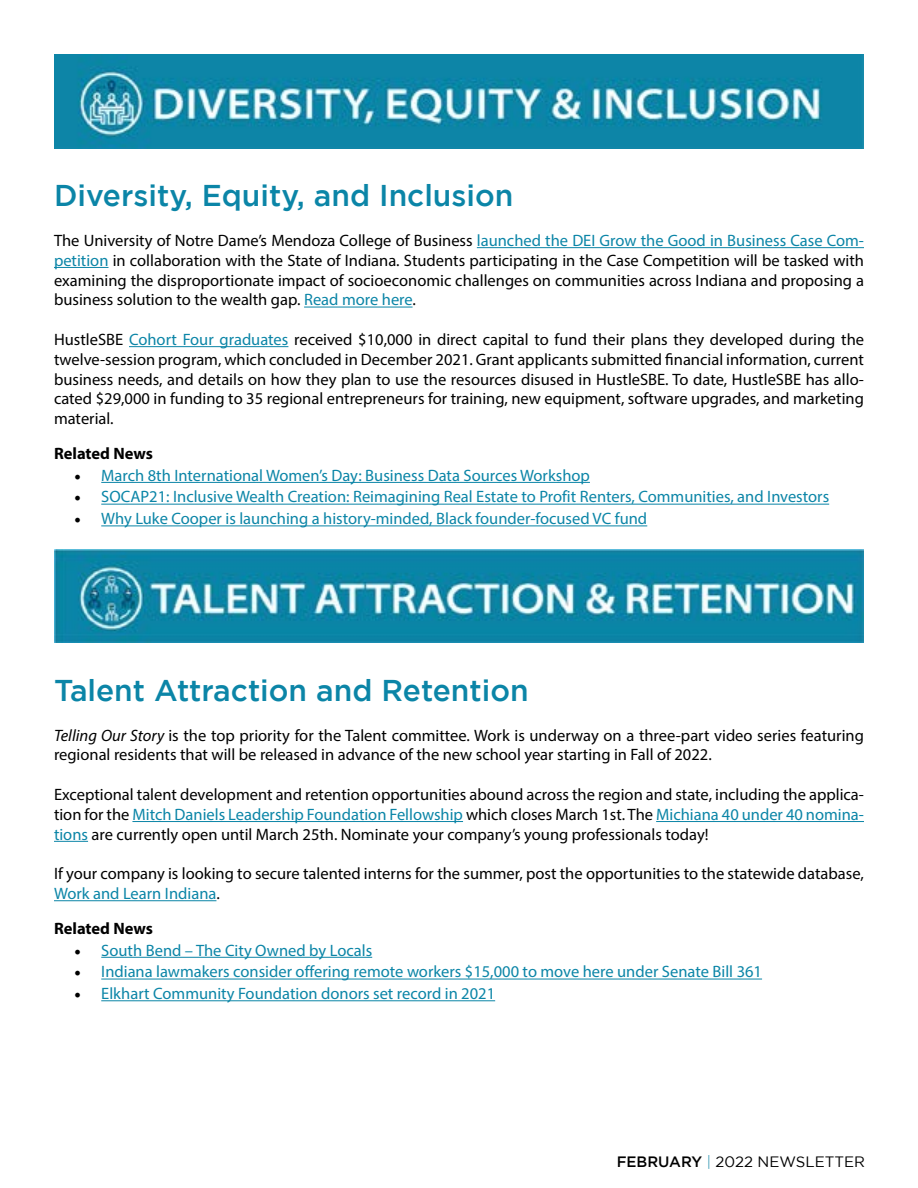
<style>
.page{position:relative;width:918px;height:1188px;background:#fff}
.page>*{position:absolute;margin:0;border:0;box-sizing:border-box;transform-origin:0 0}
.t1{font:500 30px "Gotham";color:#0b85a7}
.t2{font:16.5px/19.8px "Myriad Pro";color:#000;text-align:justify}
.t3{font:16.5px "Myriad Pro";color:#0b85a7}
.t4{font:700 16.5px "Myriad Pro";letter-spacing:-.005em;color:#000}
.t5{font:15px "Gotham";color:#000}
.s1{color:#0b85a7}
.s2{font-family:"Minion Pro";font-size:18px;color:#000}
.s3{font-style:italic}
.s4{font-weight:500}
.s5{font-weight:300;color:#1185a6}
</style>
<div class="page">
<hr style="left:477px;top:247px;width:387px;height:1px;background:#0b85a7">
<hr style="left:54px;top:267px;width:55px;height:1px;background:#0b85a7">
<hr style="left:304px;top:307px;width:109px;height:1px;background:#0b85a7">
<hr style="left:129px;top:346px;width:159px;height:1px;background:#0b85a7">
<hr style="left:101px;top:482px;width:489px;height:1px;background:#0b85a7">
<hr style="left:101px;top:504px;width:728px;height:1px;background:#0b85a7">
<hr style="left:101px;top:525px;width:546px;height:1px;background:#0b85a7">
<hr style="left:132px;top:821px;width:331px;height:1px;background:#0b85a7">
<hr style="left:656px;top:821px;width:208px;height:1px;background:#0b85a7">
<hr style="left:54px;top:841px;width:34px;height:1px;background:#0b85a7">
<hr style="left:54px;top:900px;width:162px;height:1px;background:#0b85a7">
<hr style="left:101px;top:957px;width:271px;height:1px;background:#0b85a7">
<hr style="left:101px;top:979px;width:661px;height:1px;background:#0b85a7">
<hr style="left:101px;top:1000px;width:394px;height:1px;background:#0b85a7">
<img style="left:54px;top:549px;width:810px;height:94px">
<img style="left:54px;top:54px;width:810px;height:94px">
<h1 class="t1" style="left:54px;top:179px;width:461px">Diversity, Equity, and Inclusion</h1>
<p class="t2" style="left:54px;top:230px;width:812px">The University of Notre Dame’s Mendoza College of Business <span class="s1">launched the DEI Grow the Good in Business Case Com&shy;petition</span> in collaboration with the State of Indiana. Students participating in the Case Competition will be tasked with examining the disproportionate impact of socioeconomic challenges on communities across Indiana and proposing a business solution to the wealth gap. <span class="s1">Read more here</span>.</p>
<p class="t2" style="left:54px;top:329px;width:812px">HustleSBE <span class="s1">Cohort Four graduates</span> received $10,000 in direct capital to fund their plans they developed during the twelve-session program, which concluded in December 2021. Grant applicants submitted financial information, current business needs, and details on how they plan to use the resources disused in HustleSBE. To date, HustleSBE has allo&shy;cated $29,000 in funding to 35 regional entrepreneurs for training, new equipment, software upgrades, and marketing material.</p>
<p class="t4" style="left:54px;top:443px;width:100px">Related News</p>
<p class="t3" style="left:74px;top:465px;width:517px"><span class="s2">•</span> March 8th International Women’s Day: Business Data Sources Workshop</p>
<p class="t3" style="left:74px;top:487px;width:756px"><span class="s2">•</span> SOCAP21: Inclusive Wealth Creation: Reimagining Real Estate to Profit Renters, Communities, and Investors</p>
<p class="t3" style="left:74px;top:509px;width:575px"><span class="s2">•</span> Why Luke Cooper is launching a history-minded, Black founder-focused VC fund</p>
<h1 class="t1" style="left:54px;top:673px;width:476px">Talent Attraction and Retention</h1>
<p class="t2" style="left:54px;top:725px;width:811px"><span class="s3">Telling Our Story</span> is the top priority for the Talent committee. Work is underway on a three-part video series featuring regional residents that will be released in advance of the new school year starting in Fall of 2022.</p>
<p class="t2" style="left:54px;top:784px;width:812px">Exceptional talent development and retention opportunities abound across the region and state, including the applica&shy;tion for the <span class="s1">Mitch Daniels Leadership Foundation Fellowship</span> which closes March 1st. The <span class="s1">Michiana 40 under 40 nomina&shy;tions</span> are currently open until March 25th. Nominate your company’s young professionals today!</p>
<p class="t2" style="left:54px;top:864px;width:811px">If your company is looking to secure talented interns for the summer, post the opportunities to the statewide database,<br><span class="s1">Work and Learn Indiana</span>.</p>
<p class="t4" style="left:54px;top:918px;width:100px">Related News</p>
<p class="t3" style="left:74px;top:940px;width:299px"><span class="s2">•</span> South Bend – The City Owned by Locals</p>
<p class="t3" style="left:74px;top:962px;width:689px"><span class="s2">•</span> Indiana lawmakers consider offering remote workers $15,000 to move here under Senate Bill 361</p>
<p class="t3" style="left:74px;top:983px;width:422px"><span class="s2">•</span> Elkhart Community Foundation donors set record in 2021</p>
<p class="t5" style="left:617px;top:1154px;width:250px"><span class="s4">FEBRUARY</span> <span class="s5">|</span> 2022 NEWSLETTER</p>
</div>
